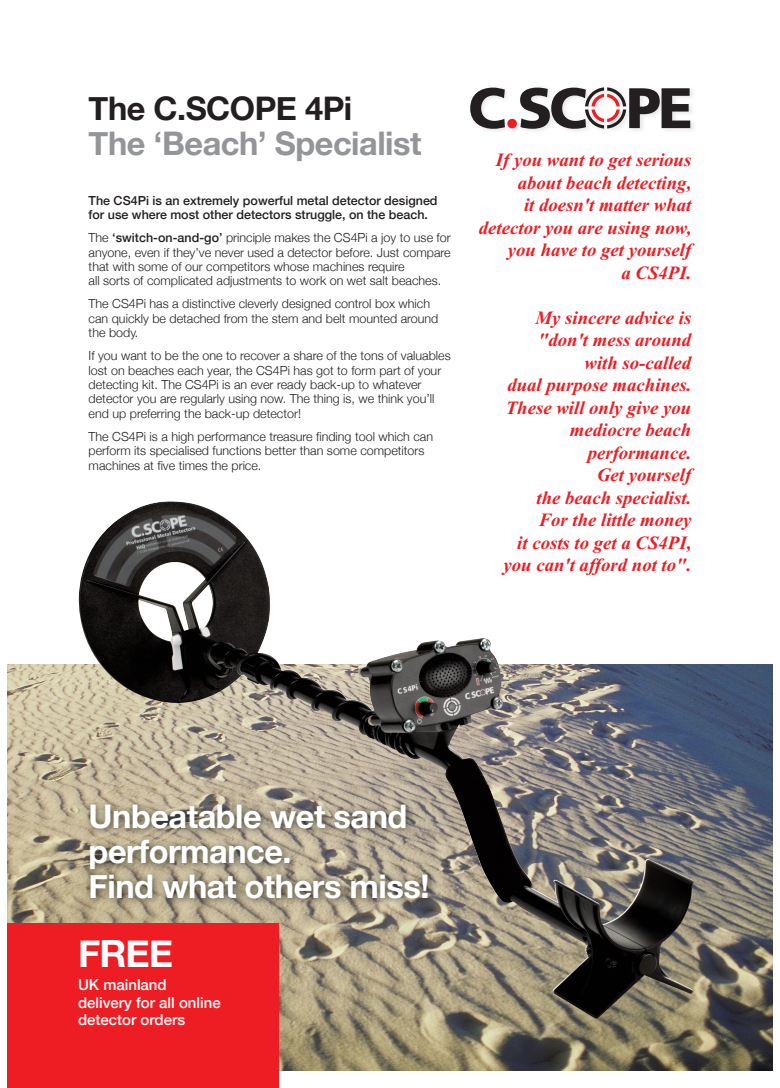
<style>
.page{position:relative;width:780px;height:1088px;background:#fff}
.page>*{position:absolute;margin:0;border:0;box-sizing:border-box;transform-origin:0 0}
.t1{font:700 37.5px "Helvetica Neue";color:#fff}
.t2{font:700 32.5px/35px "Helvetica Neue";letter-spacing:-.015em;color:#fff}
.t3{font:700 32.5px "Helvetica Neue";letter-spacing:-.015em;color:#939598}
.t4{font:700 32.5px "Helvetica Neue";letter-spacing:-.015em;color:#231f20}
.t5{font:italic 700 18.75px/22.5px "Times New Roman";color:#ee1d23;text-align:right}
.t6{font:500 15px/17.5px "Helvetica Neue";color:#fff}
.t7{font:300 12.5px/14.4px "Helvetica Neue";color:#231f20}
.t8{font:500 12.5px/14.4px "Helvetica Neue";color:#231f20}
.s1{font-weight:500}
</style>
<div class="page">
<img style="left:7px;top:664px;width:765px;height:406px">
<img style="left:78px;top:501px;width:616px;height:518px">
<img style="left:485px;top:87px;width:209px;height:44px">
<svg style="left:470px;top:88px;width:35px;height:41px"></svg>
<svg style="left:520px;top:87px;width:170px;height:42px"></svg>
<div style="left:507px;top:119px;width:10px;height:9px;background:#ee1d23;border-radius:50%"></div>
<img style="left:53px;top:785px;width:441px;height:205px">
<img style="left:450px;top:785px;width:44px;height:105px">
<div style="left:7px;top:923px;width:271px;height:165px;background:#ee1d23"></div>
<h2 class="t4" style="left:89px;top:89px;width:265px">The C.SCOPE 4Pi</h2>
<h2 class="t3" style="left:89px;top:124px;width:334px">The ‘Beach’ Specialist</h2>
<p class="t8" style="left:89px;top:193px;width:350px">The CS4Pi is an extremely powerful metal detector designed for use where most other detectors struggle, on the beach.</p>
<p class="t7" style="left:89px;top:230px;width:363px">The <span class="s1">‘switch-on-and-go’</span> principle makes the CS4Pi a joy to use for anyone, even if they’ve never used a detector before. Just compare that with some of our competitors whose machines require<br>all sorts of complicated adjustments to work on wet salt beaches.</p>
<p class="t7" style="left:89px;top:296px;width:351px">The CS4Pi has a distinctive cleverly designed control box which can quickly be detached from the stem and belt mounted around the body.</p>
<p class="t7" style="left:89px;top:348px;width:363px">If you want to be the one to recover a share of the tons of valuables lost on beaches each year, the CS4Pi has got to form part of your detecting kit. The CS4Pi is an ever ready back-up to whatever detector you are regularly using now. The thing is, we think you’ll end up preferring the back-up detector!</p>
<p class="t7" style="left:89px;top:429px;width:346px">The CS4Pi is a high performance treasure finding tool which can perform its specialised functions better than some competitors machines at five times the price.</p>
<h3 class="t5" style="left:479px;top:149px;width:214px">If you want to get serious about beach detecting,<br>it doesn't matter what detector you are using now, you have to get yourself<br>a CS4PI.</h3>
<h3 class="t5" style="left:503px;top:306px;width:189px">My sincere advice is "don't mess around with so-called<br>dual purpose machines.<br>These will only give you mediocre beach performance.<br>Get yourself<br>the beach specialist.<br>For the little money<br>it costs to get a CS4PI, you can't afford not to".</h3>
<h2 class="t2" style="left:89px;top:798px;width:342px">Unbeatable wet sand performance.<br>Find what others miss!</h2>
<h1 class="t1" style="left:78px;top:930px;width:97px">FREE</h1>
<p class="t6" style="left:78px;top:976px;width:144px">UK mainland delivery for all online detector orders</p>
</div>
